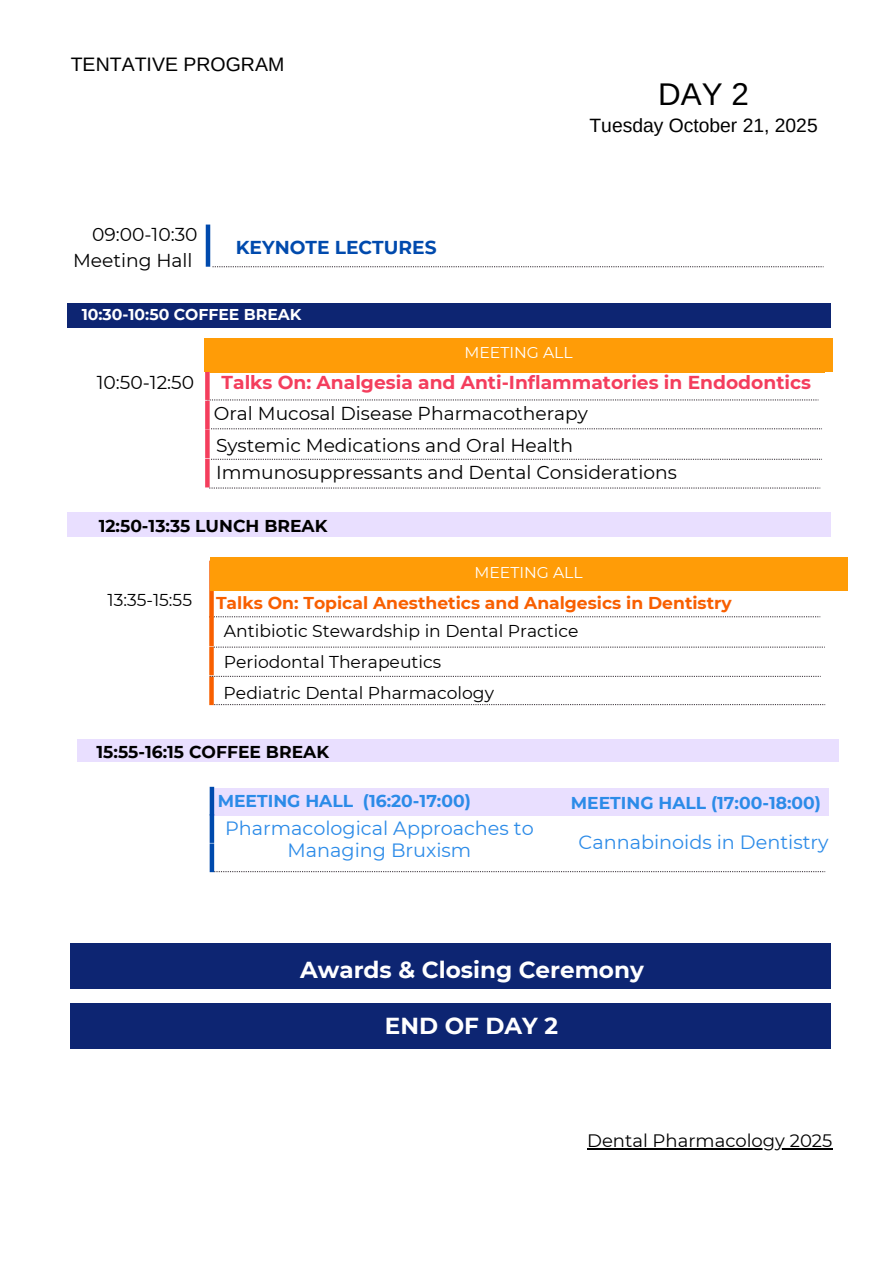
<style>
.page{position:relative;width:894px;height:1264px;background:#fff}
.page>*{position:absolute;margin:0;border:0;box-sizing:border-box;transform-origin:0 0}
.t1{font:31.35px "Arimo";color:#000}
.t2{font:700 23.1px "Montserrat";color:#fff}
.t3{font:19.5px "Arimo";color:#000}
.t4{font:19.2px/22.5px "Montserrat";color:#2c8be8;text-align:center}
.t5{font:19.2px "Arimo";color:#000}
.t6{font:18.6px/25.8px "Montserrat";color:#000;text-align:right}
.t7{font:700 18.6px "Montserrat";color:#f43e5d}
.t8{font:700 18.6px "Montserrat";color:#004aad}
.t9{font:18px "Montserrat";color:#000}
.t10{font:17.1px/30.9px "Montserrat";color:#000}
.t11{font:700 17.1px "Montserrat";color:#f85f00}
.t12{font:700 17.1px "Montserrat";color:#2c8be8}
.t13{font:700 17.1px "Montserrat";color:#000}
.t14{font:700 15.6px "Montserrat";color:#fff}
.t15{font:15.6px "Montserrat";color:#fff}
</style>
<div class="page">
<div style="left:68px;top:303px;width:762px;height:25px;background:#0d2572"></div>
<svg style="left:212px;top:266px;width:611px;height:1px"></svg>
<hr style="left:206px;top:224px;width:4px;height:43px;background:#004aad">
<div style="left:209px;top:345px;width:615px;height:27px;background:#ff9c07"></div>
<svg style="left:209px;top:399px;width:609px;height:1px"></svg>
<svg style="left:205px;top:371px;width:4px;height:29px"></svg>
<svg style="left:205px;top:400px;width:4px;height:29px"></svg>
<svg style="left:211px;top:428px;width:610px;height:1px"></svg>
<div style="left:68px;top:512px;width:762px;height:25px;background:#e9dfff"></div>
<div style="left:77px;top:739px;width:761px;height:23px;background:#e9dfff"></div>
<div style="left:214px;top:788px;width:614px;height:27px;background:#e9dfff"></div>
<hr style="left:210px;top:786px;width:4px;height:29px;background:#004aad">
<svg style="left:214px;top:871px;width:611px;height:1px"></svg>
<div style="left:209px;top:814px;width:5px;height:28px;background:#004aad"></div>
<div style="left:209px;top:843px;width:5px;height:29px;background:#004aad"></div>
<svg style="left:214px;top:616px;width:606px;height:1px"></svg>
<div style="left:209px;top:589px;width:5px;height:29px;background:#f85f00"></div>
<div style="left:209px;top:617px;width:5px;height:29px;background:#f85f00"></div>
<div style="left:209px;top:646px;width:5px;height:29px;background:#f85f00"></div>
<svg style="left:214px;top:704px;width:611px;height:1px"></svg>
<div style="left:209px;top:676px;width:5px;height:29px;background:#f85f00"></div>
<svg style="left:209px;top:676px;width:611px;height:1px"></svg>
<svg style="left:205px;top:429px;width:4px;height:29px"></svg>
<svg style="left:211px;top:459px;width:610px;height:1px"></svg>
<svg style="left:205px;top:459px;width:4px;height:28px"></svg>
<svg style="left:209px;top:487px;width:611px;height:1px"></svg>
<div style="left:70px;top:1002px;width:760px;height:46px;background:#0d2572"></div>
<div style="left:70px;top:943px;width:760px;height:45px;background:#0d2572"></div>
<hr style="left:587px;top:1147px;width:245px;height:2px;background:#000">
<div style="left:205px;top:338px;width:627px;height:33px;background:#ff9c07"></div>
<div style="left:209px;top:557px;width:638px;height:33px;background:#ff9c07"></div>
<svg style="left:214px;top:646px;width:609px;height:1px"></svg>
<p class="t3" style="left:71px;top:54px;width:215px">TENTATIVE PROGRAM</p>
<h1 class="t1" style="left:658px;top:76px;width:92px">DAY 2</h1>
<p class="t5" style="left:589px;top:115px;width:229px">Tuesday October 21, 2025</p>
<p class="t6" style="left:73px;top:222px;width:126px">09:00-10:30<br>Meeting Hall</p>
<p class="t8" style="left:236px;top:236px;width:202px">KEYNOTE LECTURES</p>
<p class="t14" style="left:82px;top:305px;width:221px">10:30-10:50 COFFEE BREAK</p>
<p class="t15" style="left:464px;top:343px;width:110px">MEETING ALL</p>
<p class="t6" style="left:97px;top:369px;width:99px">10:50-12:50</p>
<p class="t7" style="left:221px;top:371px;width:590px">Talks On: Analgesia and Anti-Inflammatories in Endodontics</p>
<p class="t6" style="left:214px;top:400px;width:375px">Oral Mucosal Disease Pharmacotherapy</p>
<p class="t6" style="left:216px;top:432px;width:462px;line-height:27px;text-align:left">Systemic Medications and Oral Health<br>Immunosuppressants and Dental Considerations</p>
<p class="t13" style="left:99px;top:515px;width:230px">12:50-13:35 LUNCH BREAK</p>
<p class="t15" style="left:474px;top:562px;width:110px">MEETING ALL</p>
<p class="t10" style="left:108px;top:584px;width:86px">13:35-15:55</p>
<p class="t11" style="left:216px;top:592px;width:517px">Talks On: Topical Anesthetics and Analgesics in Dentistry</p>
<p class="t10" style="left:223px;top:615px;width:356px">Antibiotic Stewardship in Dental Practice<br>Periodontal Therapeutics<br>Pediatric Dental Pharmacology</p>
<p class="t13" style="left:97px;top:741px;width:234px">15:55-16:15 COFFEE BREAK</p>
<p class="t12" style="left:218px;top:790px;width:255px">MEETING HALL (16:20-17:00)</p>
<p class="t4" style="left:225px;top:816px;width:310px">Pharmacological Approaches to<br>Managing Bruxism</p>
<p class="t12" style="left:570px;top:792px;width:252px">MEETING HALL (17:00-18:00)</p>
<p class="t4" style="left:578px;top:830px;width:251px">Cannabinoids in Dentistry</p>
<p class="t2" style="left:300px;top:955px;width:345px">Awards &amp; Closing Ceremony</p>
<p class="t2" style="left:385px;top:1011px;width:174px">END OF DAY 2</p>
<p class="t9" style="left:587px;top:1129px;width:246px">Dental Pharmacology 2025</p>
</div>
